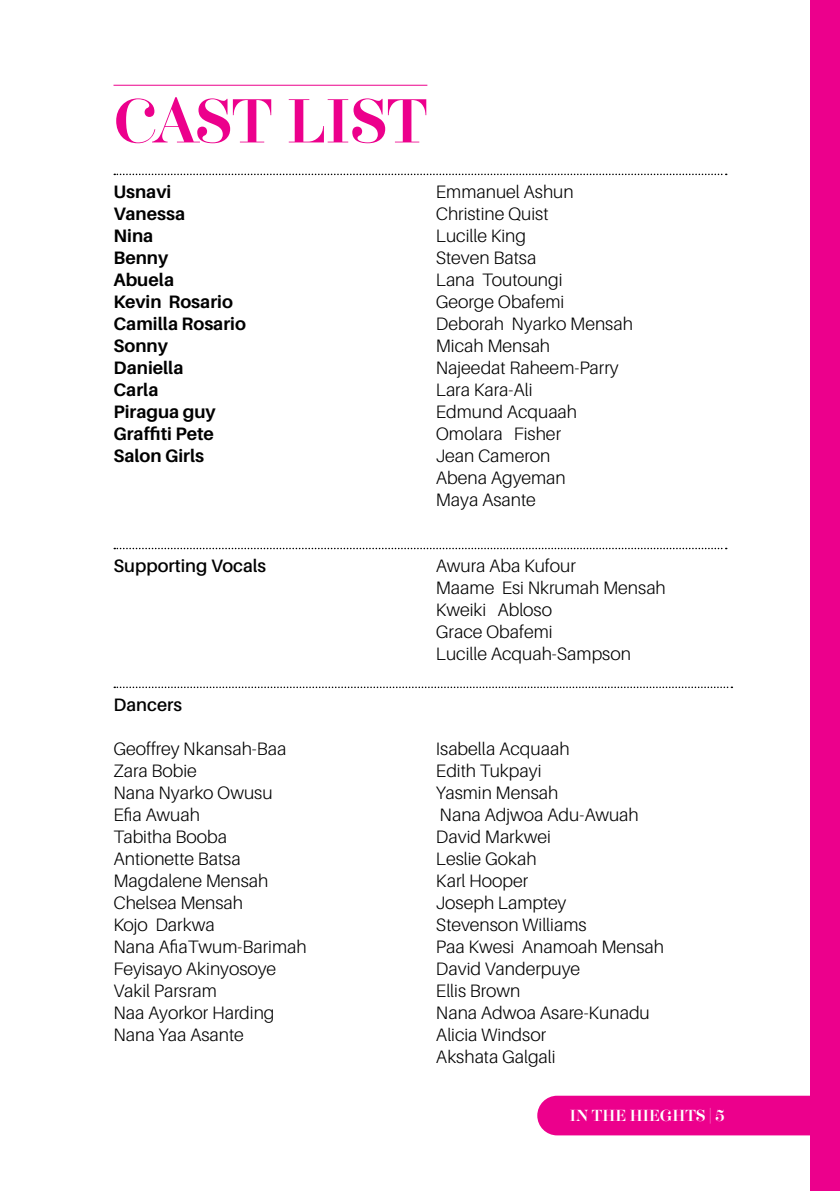
<style>
.page{position:relative;width:840px;height:1191px;background:#fff}
.page>*{position:absolute;margin:0;border:0;box-sizing:border-box;transform-origin:0 0}
.t1{font:54px "Aker Brygge Display";letter-spacing:-.015em;color:#ec008c}
.t2{font:300 18px/22px "Aileron";color:#000}
.t3{font:700 18px "Aileron";color:#000}
.t4{font:600 18px "Aileron";color:#000}
.t5{font:14px "Aker Brygge Display";color:#fff}
</style>
<div class="page">
<hr style="left:113px;top:85px;width:314px;height:1px;background:#ec008c">
<svg style="left:114px;top:174px;width:612px;height:1px"></svg>
<svg style="left:114px;top:548px;width:612px;height:1px"></svg>
<svg style="left:114px;top:686px;width:618px;height:2px"></svg>
<div style="left:810px;top:0;width:29px;height:1191px;background:#ec008c"></div>
<div style="left:537px;top:1095px;width:273px;height:40px;background:#ec008c"></div>
<h1 class="t1" style="left:113px;top:86px;width:315px">CAST LIST</h1>
<p class="t3" style="left:113px;top:181px;width:59px">Usnavi</p>
<p class="t2" style="left:435px;top:181px;width:139px">Emmanuel Ashun</p>
<p class="t3" style="left:113px;top:203px;width:73px">Vanessa</p>
<p class="t2" style="left:435px;top:203px;width:114px">Christine Quist</p>
<p class="t3" style="left:113px;top:225px;width:41px">Nina</p>
<p class="t2" style="left:435px;top:225px;width:92px">Lucille King</p>
<p class="t3" style="left:113px;top:247px;width:56px">Benny</p>
<p class="t2" style="left:435px;top:247px;width:102px">Steven Batsa</p>
<p class="t3" style="left:113px;top:269px;width:62px">Abuela</p>
<p class="t2" style="left:435px;top:269px;width:128px">Lana Toutoungi</p>
<p class="t3" style="left:113px;top:291px;width:121px">Kevin Rosario</p>
<p class="t2" style="left:435px;top:291px;width:130px">George Obafemi</p>
<p class="t3" style="left:113px;top:313px;width:134px">Camilla Rosario</p>
<p class="t2" style="left:435px;top:313px;width:198px">Deborah Nyarko Mensah</p>
<p class="t3" style="left:113px;top:335px;width:56px">Sonny</p>
<p class="t2" style="left:435px;top:335px;width:116px">Micah Mensah</p>
<p class="t3" style="left:113px;top:357px;width:72px">Daniella</p>
<p class="t2" style="left:435px;top:357px;width:184px">Najeedat Raheem-Parry</p>
<p class="t3" style="left:113px;top:379px;width:47px">Carla</p>
<p class="t2" style="left:435px;top:379px;width:98px">Lara Kara-Ali</p>
<p class="t3" style="left:113px;top:401px;width:104px">Piragua guy</p>
<p class="t2" style="left:435px;top:401px;width:143px">Edmund Acquaah</p>
<p class="t3" style="left:113px;top:423px;width:102px">Graffiti Pete</p>
<p class="t2" style="left:435px;top:423px;width:127px">Omolara Fisher</p>
<p class="t3" style="left:113px;top:445px;width:92px">Salon Girls</p>
<p class="t2" style="left:435px;top:445px;width:131px">Jean Cameron<br>Abena Agyeman<br>Maya Asante</p>
<p class="t4" style="left:113px;top:556px;width:154px">Supporting Vocals</p>
<p class="t2" style="left:435px;top:555px;width:231px">Awura Aba Kufour<br>Maame Esi Nkrumah Mensah<br>Kweiki Abloso<br>Grace Obafemi<br>Lucille Acquah-Sampson</p>
<p class="t4" style="left:113px;top:694px;width:70px">Dancers</p>
<p class="t2" style="left:113px;top:737px;width:194px">Geoffrey Nkansah-Baa<br>Zara Bobie<br>Nana Nyarko Owusu<br>Efia Awuah<br>Tabitha Booba<br>Antionette Batsa<br>Magdalene Mensah<br>Chelsea Mensah<br>Kojo Darkwa<br>Nana AfiaTwum-Barimah<br>Feyisayo Akinyosoye<br>Vakil Parsram<br>Naa Ayorkor Harding<br>Nana Yaa Asante</p>
<p class="t2" style="left:435px;top:738px;width:229px">Isabella Acquaah<br>Edith Tukpayi<br>Yasmin Mensah<br>Nana Adjwoa Adu-Awuah<br>David Markwei<br>Leslie Gokah<br>Karl Hooper<br>Joseph Lamptey<br>Stevenson Williams<br>Paa Kwesi Anamoah Mensah<br>David Vanderpuye<br>Ellis Brown<br>Nana Adwoa Asare-Kunadu<br>Alicia Windsor<br>Akshata Galgali</p>
<p class="t5" style="left:569px;top:1106px;width:157px">IN THE HIEGHTS | 5</p>
</div>
